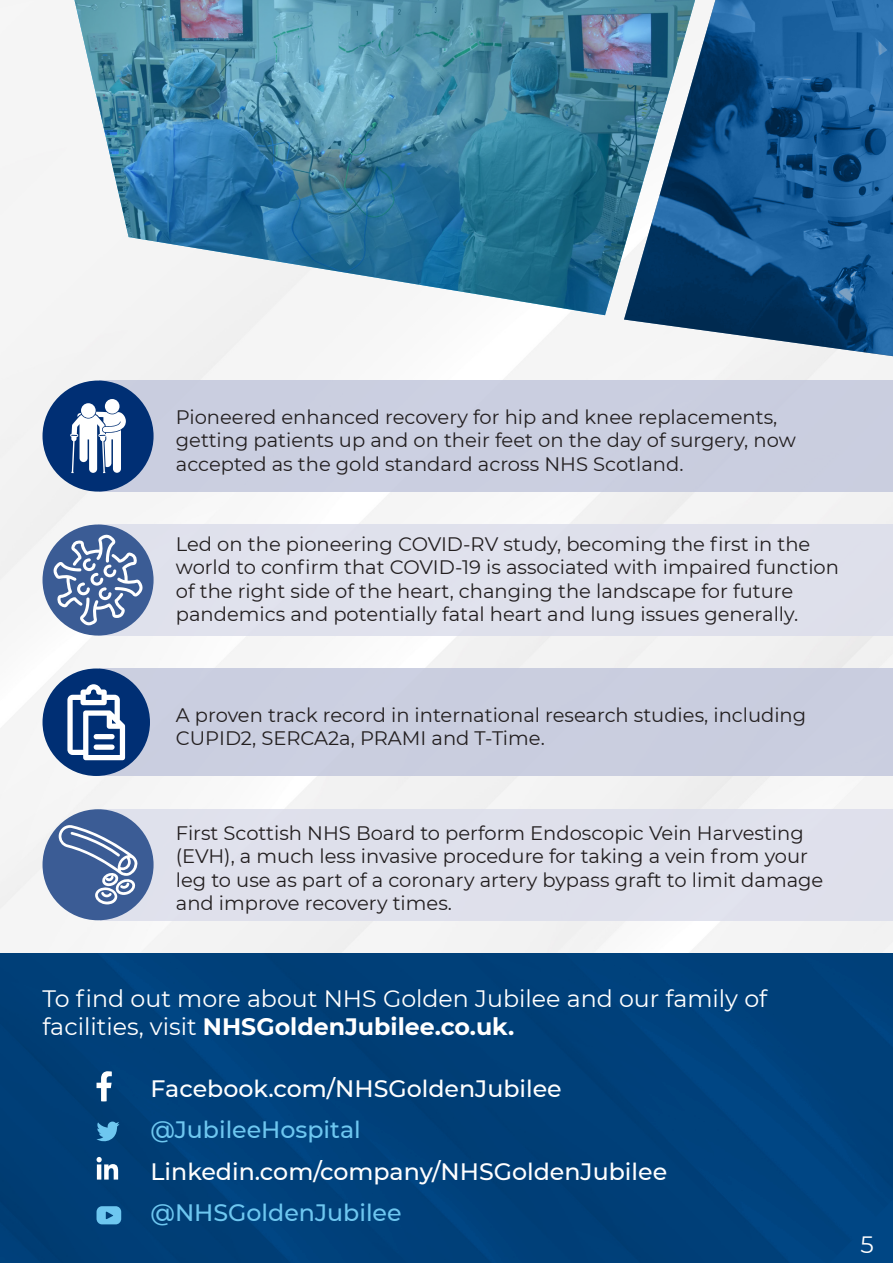
<style>
.page{position:relative;width:893px;height:1263px;background:#fff}
.page>*{position:absolute;margin:0;border:0;box-sizing:border-box;transform-origin:0 0}
.t1{font:23.7px/28.5px "Montserrat";color:#fff}
.t2{font:500 23.7px "Montserrat";color:#fff}
.t3{font:500 23.7px "Montserrat";color:#6ec7f0}
.Normal_White_List{font:23.55px "Montserrat";color:#fff}
.Normal_White_List-2{font:19.5px/23.4px "Montserrat";color:#231f20}
.s1{font-weight:700}
</style>
<div class="page">
<div style="left:0;top:147px;width:893px;height:807px;background:#f5f5f5"></div>
<img style="left:0;top:954px;width:893px;height:309px">
<div style="left:830px;top:1199px;width:63px;height:64px;background:#004684"></div>
<img style="left:624px;top:0;width:269px;height:356px">
<img style="left:74px;top:0;width:621px;height:315px">
<div style="left:106px;top:380px;width:787px;height:112px;background:#cacee0"></div>
<div style="left:104px;top:668px;width:789px;height:108px;background:#cacedf"></div>
<div style="left:106px;top:524px;width:787px;height:111px;background:#dfe0ec"></div>
<div style="left:106px;top:809px;width:787px;height:111px;background:#dfe0eb"></div>
<div style="left:43px;top:380px;width:111px;height:112px;background:#002f74;border-radius:50%"></div>
<svg style="left:70px;top:412px;width:56px;height:61px"></svg>
<div style="left:81px;top:403px;width:15px;height:15px;background:#fff;border-radius:50%"></div>
<div style="left:105px;top:399px;width:15px;height:15px;background:#fff;border-radius:50%"></div>
<div style="left:43px;top:668px;width:107px;height:108px;background:#002f74;border-radius:50%"></div>
<svg style="left:67px;top:684px;width:58px;height:76px"></svg>
<div style="left:94px;top:744px;width:21px;height:6px;background:#fff;border-radius:3px"></div>
<div style="left:94px;top:734px;width:21px;height:5px;background:#fff;border-radius:3px"></div>
<div style="left:43px;top:524px;width:111px;height:111px;background:#3b5c95;border-radius:50%"></div>
<svg style="left:53px;top:534px;width:90px;height:91px"></svg>
<div style="left:43px;top:809px;width:111px;height:111px;background:#3b5c95;border-radius:50%"></div>
<svg style="left:58px;top:825px;width:80px;height:79px"></svg>
<svg style="left:97px;top:1071px;width:15px;height:30px"></svg>
<svg style="left:96px;top:1121px;width:23px;height:21px"></svg>
<svg style="left:97px;top:1157px;width:21px;height:22px"></svg>
<svg style="left:97px;top:1206px;width:24px;height:18px"></svg>
<p class="Normal_White_List-2" style="left:176px;top:405px;width:621px">Pioneered enhanced recovery for hip and knee replacements, getting patients up and on their feet on the day of surgery, now accepted as the gold standard across NHS Scotland.</p>
<p class="Normal_White_List-2" style="left:176px;top:531px;width:665px">Led on the pioneering COVID-RV study, becoming the first in the world to confirm that COVID-19 is associated with impaired function of the right side of the heart, changing the landscape for future pandemics and potentially fatal heart and lung issues generally.</p>
<p class="Normal_White_List-2" style="left:176px;top:702px;width:632px">A proven track record in international research studies, including<br>CUPID2, SERCA2a, PRAMI and T-Time.</p>
<p class="Normal_White_List-2" style="left:176px;top:820px;width:649px">First Scottish NHS Board to perform Endoscopic Vein Harvesting (EVH), a much less invasive procedure for taking a vein from your leg to use as part of a coronary artery bypass graft to limit damage and improve recovery times.</p>
<p class="t1" style="left:43px;top:983px;width:726px">To find out more about NHS Golden Jubilee and our family of facilities, visit <span class="s1">NHSGoldenJubilee.co.uk.</span></p>
<p class="t2" style="left:151px;top:1071px;width:413px">Facebook.com/NHSGoldenJubilee</p>
<p class="t3" style="left:151px;top:1113px;width:212px">@JubileeHospital</p>
<p class="t2" style="left:151px;top:1154px;width:518px">Linkedin.com/company/NHSGoldenJubilee</p>
<p class="t3" style="left:151px;top:1196px;width:253px">@NHSGoldenJubilee</p>
<p class="Normal_White_List" style="left:860px;top:1229px;width:15px">5</p>
</div>
